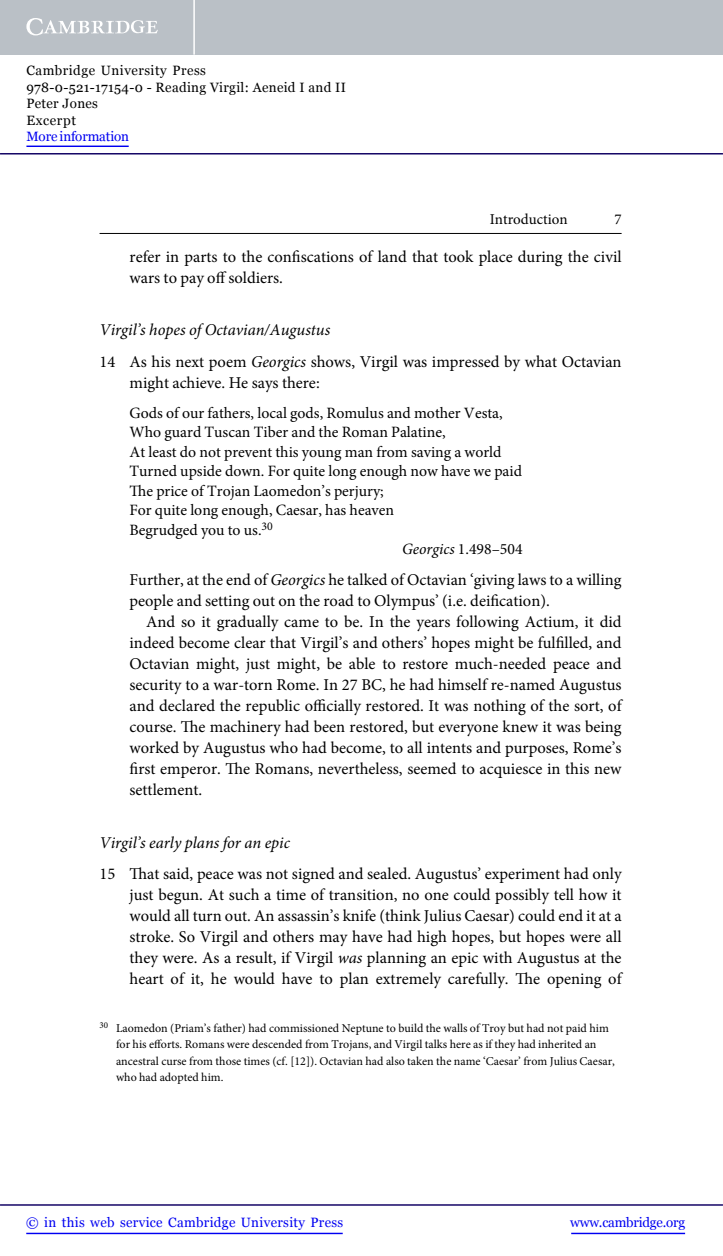
<style>
.page{position:relative;width:723px;height:1256px;background:#fff}
.page>*{position:absolute;margin:0;border:0;box-sizing:border-box;transform-origin:0 0}
.t1{font:16.5px/21px "Minion Pro";color:#000}
.t2{font:italic 16.5px "Minion Pro";color:#000}
.t3{font:15.75px "Minion Pro";color:#000}
.t4{font:15px "Minion Pro";color:#000}
.t5{font:13.5px/16.4px "Georgia";letter-spacing:.025em;color:#000}
.t6{font:13.5px "Georgia";letter-spacing:.025em;color:#0000f1}
.t7{font:13.5px "Georgia";letter-spacing:-.015em;color:#0000f1}
.t8{font:13.5px "Georgia";letter-spacing:-.01em;color:#0000f1}
.t9{font:12px/16.5px "Minion Pro";color:#000}
.s1{font-style:italic}
</style>
<div class="page">
<hr style="left:100px;top:233px;width:522px;height:1px;background:#000">
<div style="left:0;top:0;width:723px;height:55px;background:#bac0c6"></div>
<svg style="left:26px;top:18px;width:132px;height:17px"></svg>
<hr style="left:193px;top:0;width:2px;height:55px;background:#fff">
<hr style="left:0;top:153px;width:723px;height:1px;background:#150666">
<hr style="left:571px;top:1232px;width:114px;height:1px;background:#0000f1">
<hr style="left:0;top:1203px;width:723px;height:2px;background:#150666">
<hr style="left:26px;top:1232px;width:317px;height:1px;background:#0000f1">
<hr style="left:26px;top:145px;width:103px;height:2px;background:#0000f1">
<p class="t5" style="left:26px;top:63px;width:321px">Cambridge University Press<br>978-0-521-17154-0 - Reading Virgil: Aeneid I and II<br>Peter Jones<br>Excerpt</p>
<p class="t8" style="left:26px;top:128px;width:104px">More information</p>
<p class="t4" style="left:490px;top:213px;width:79px">Introduction</p>
<p class="t4" style="left:614px;top:213px;width:9px">7</p>
<p class="t1" style="left:130px;top:247px;width:493px">refer in parts to the confiscations of land that took place during the civil wars to pay off soldiers.</p>
<p class="t1" style="left:100px;top:315px;width:524px;line-height:31.5px"><span class="s1">Virgil’s hopes of Octavian/Augustus<br></span>14 As his next poem <span class="s1">Georgics</span> shows, Virgil was impressed by what Octavian</p>
<p class="t1" style="left:130px;top:373px;width:192px">might achieve. He says there:</p>
<p class="t3" style="left:130px;top:406px;width:375px">Gods of our fathers, local gods, Romulus and mother Vesta,</p>
<p class="t3" style="left:130px;top:426px;width:318px">Who guard Tuscan Tiber and the Roman Palatine,</p>
<p class="t3" style="left:130px;top:445px;width:374px">At least do not prevent this young man from saving a world</p>
<p class="t3" style="left:130px;top:465px;width:394px">Turned upside down. For quite long enough now have we paid</p>
<p class="t3" style="left:130px;top:484px;width:256px">The price of Trojan Laomedon’s perjury;</p>
<p class="t3" style="left:130px;top:504px;width:266px">For quite long enough, Caesar, has heaven</p>
<p class="t3" style="left:130px;top:523px;width:145px">Begrudged you to us.<sup>30</sup></p>
<p class="t3" style="left:402px;top:543px;width:122px"><span class="s1">Georgics</span> 1.498–504</p>
<p class="t1" style="left:130px;top:570px;width:494px">Further, at the end of <span class="s1">Georgics</span> he talked of Octavian ‘giving laws to a willing people and setting out on the road to Olympus’ (i.e. deification).</p>
<p class="t1" style="left:130px;top:612px;width:494px;text-align:justify;text-indent:16px">And so it gradually came to be. In the years following Actium, it did indeed become clear that Virgil’s and others’ hopes might be fulfilled, and Octavian might, just might, be able to restore much- needed peace and security to a war- torn Rome. In 27 BC, he had himself re- named Augustus and declared the republic officially restored. It was nothing of the sort, of course. The machinery had been restored, but everyone knew it was being worked by Augustus who had become, to all intents and purposes, Rome’s first emperor. The Romans, nevertheless, seemed to acquiesce in this new settlement.</p>
<p class="t2" style="left:100px;top:835px;width:192px">Virgil’s early plans for an epic</p>
<p class="t1" style="left:130px;top:864px;width:494px;text-align:justify;text-indent:-30px">15 That said, peace was not signed and sealed. Augustus’ experiment had only just begun. At such a time of transition, no one could possibly tell how it would all turn out. An assassin’s knife (think Julius Caesar) could end it at a stroke. So Virgil and others may have had high hopes, but hopes were all they were. As a result, if Virgil <span class="s1">was</span> planning an epic with Augustus at the heart of it, he would have to plan extremely carefully. The opening of</p>
<p class="t9" style="left:116px;top:1020px;width:500px;text-indent:-16px"><sup>30</sup> Laomedon (Priam’s father) had commissioned Neptune to build the walls of Troy but had not paid him for his efforts. Romans were descended from Trojans, and Virgil talks here as if they had inherited an ancestral curse from those times (cf. [12]). Octavian had also taken the name ‘Caesar’ from Julius Caesar, who had adopted him.</p>
<p class="t6" style="left:26px;top:1214px;width:319px">© in this web service Cambridge University Press</p>
<p class="t7" style="left:570px;top:1214px;width:117px">www.cambridge.org</p>
</div>
